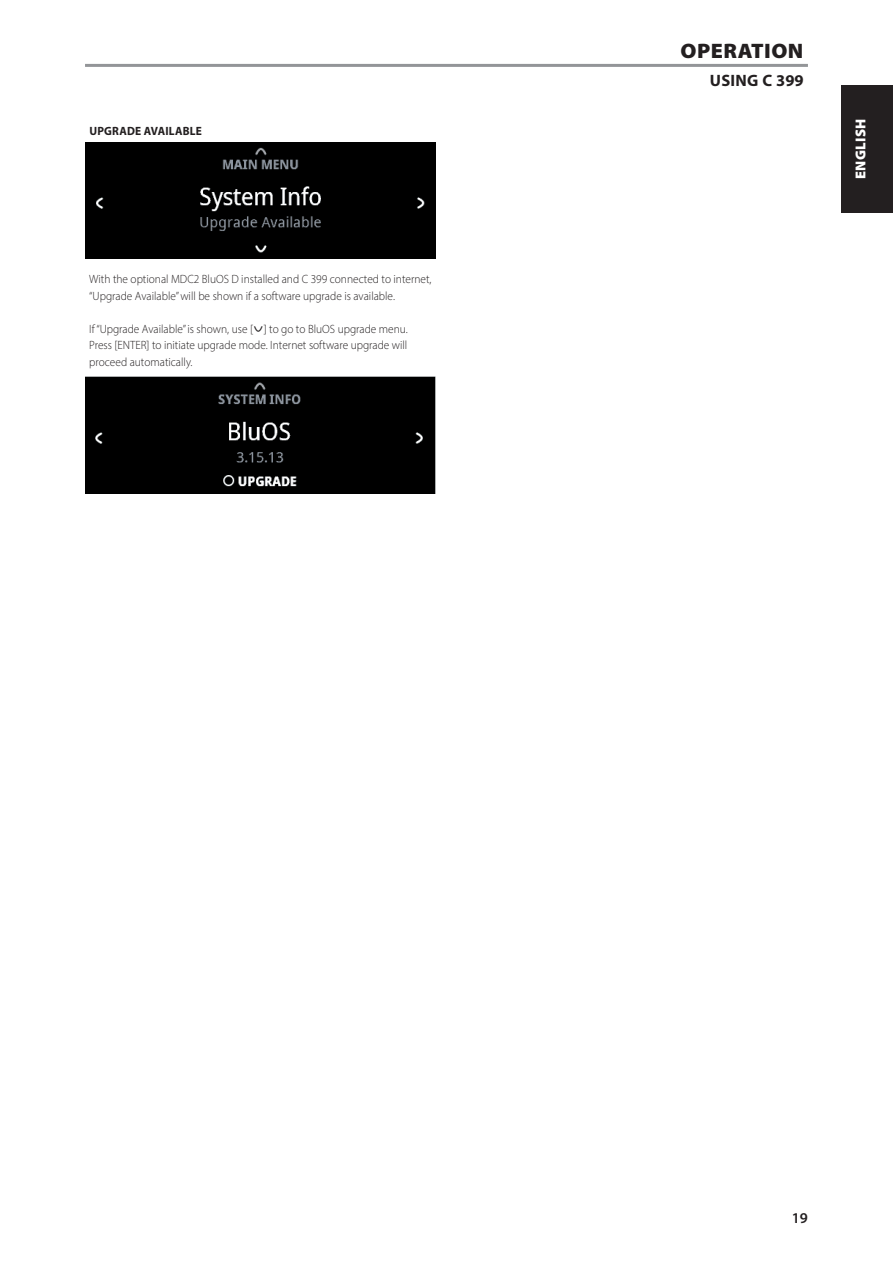
<style>
.page{position:relative;width:893px;height:1263px;background:#fff}
.page>*{position:absolute;margin:0;border:0;box-sizing:border-box;transform-origin:0 0}
.Body_copy_-_header{font:900 21px "Myriad Pro";letter-spacing:.02em;color:#231f20;scale:1.05 1}
.Body_copy_-_header-2{font:700 16.5px "Myriad Pro";letter-spacing:.02em;color:#231f20}
.Misc_-_page_number{font:600 15px "Myriad Pro";color:#231f20}
.t1{font:900 14.4px "Myriad Pro";letter-spacing:.02em;color:#fff}
.Body_copy_-_normal{font:300 12px/16.5px "Myriad Pro";color:#231f20;scale:.95 1}
.Body_copy_-_sub-sect{font:700 12px "Myriad Pro";letter-spacing:.02em;color:#231f20;scale:.95 1}
</style>
<div class="page">
<div style="left:842px;top:85px;width:51px;height:128px;background:#231f20"></div>
<hr style="left:85px;top:64px;width:723px;height:3px;background:#939598">
<div style="left:85px;top:142px;width:351px;height:117px;background:#000"></div>
<div style="left:85px;top:377px;width:351px;height:116px;background:#000"></div>
<p class="Body_copy_-_sub-sect" style="left:89px;top:123px;width:120px">UPGRADE AVAILABLE</p>
<p class="Body_copy_-_normal" style="left:89px;top:271px;width:362px">With the optional MDC2 BluOS D installed and C 399 connected to internet, “Upgrade Available” will be shown if a software upgrade is available.</p>
<p class="Body_copy_-_normal" style="left:89px;top:320px;width:337px;text-align:justify">If “Upgrade Available” is shown, use [ ] to go to BluOS upgrade menu.<br>Press [ENTER] to initiate upgrade mode. Internet software upgrade will proceed automatically.</p>
<p class="Body_copy_-_header" style="left:681px;top:37px;width:118px">OPERATION</p>
<p class="Body_copy_-_header-2" style="left:710px;top:70px;width:95px">USING C 399</p>
<p class="t1" style="left:851px;top:179px;width:62px;rotate:-90deg">ENGLISH</p>
<p class="Misc_-_page_number" style="left:792px;top:1208px;width:18px">19</p>
</div>
